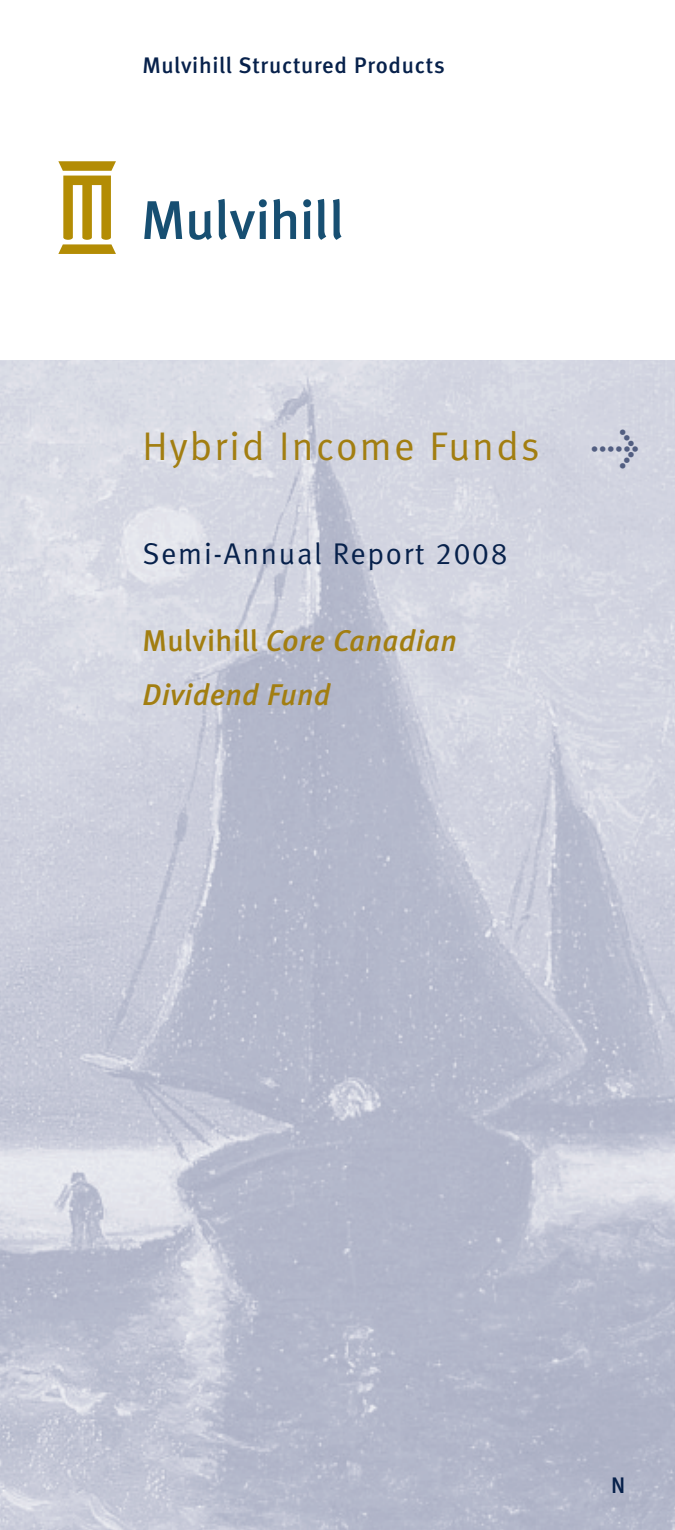
<style>
.page{position:relative;width:675px;height:1530px;background:#fff}
.page>*{position:absolute;margin:0;border:0;box-sizing:border-box;transform-origin:0 0}
.t1{font:40px "Meta Normal";letter-spacing:.055em;color:#a27e11}
.t2{font:40px "Meta Medium Expert";color:#525e81}
.t3{font:italic 30px/53.8px "Meta Medium LF";letter-spacing:.015em;color:#a27e11}
.t4{font:30px "Meta Normal LF";letter-spacing:.055em;color:#07214b}
.t5{font:500 22.5px "Meta";letter-spacing:.035em;color:#07214b}
.s1{font-style:normal}
</style>
<div class="page">
<img style="left:0;top:360px;width:675px;height:1170px">
<svg style="left:144px;top:201px;width:38px;height:38px"></svg>
<svg style="left:189px;top:211px;width:23px;height:29px"></svg>
<svg style="left:273px;top:199px;width:23px;height:40px"></svg>
<svg style="left:303px;top:199px;width:8px;height:40px"></svg>
<svg style="left:218px;top:199px;width:49px;height:41px"></svg>
<svg style="left:318px;top:199px;width:8px;height:41px"></svg>
<svg style="left:333px;top:199px;width:9px;height:41px"></svg>
<svg style="left:58px;top:161px;width:58px;height:93px"></svg>
<p class="t5" style="left:142px;top:57px;width:304px">Mulvihill Structured Products</p>
<h1 class="t1" style="left:142px;top:433px;width:399px">Hybrid Income Funds</h1>
<h1 class="t2" style="left:591px;top:432px;width:49px">l</h1>
<p class="t4" style="left:143px;top:543px;width:366px">Semi-Annual Report 2008</p>
<p class="t3" style="left:143px;top:617px;width:316px"><span class="s1">Mulvihill</span> Core Canadian<br>Dividend Fund</p>
<p class="t5" style="left:611px;top:1477px;width:16px">N</p>
</div>
